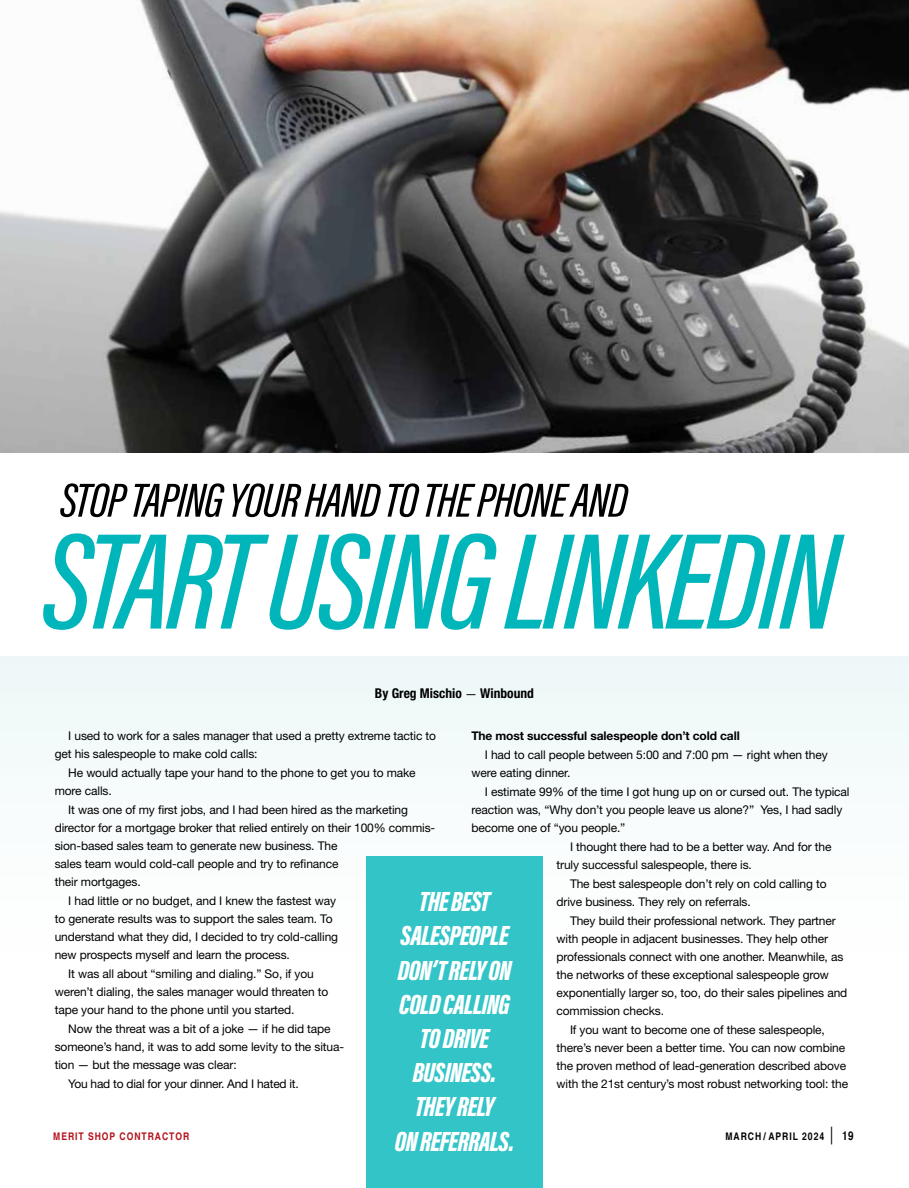
<style>
.page{position:relative;width:909px;height:1188px;background:#fff}
.page>*{position:absolute;margin:0;border:0;box-sizing:border-box;transform-origin:0 0}
.t1{font:italic 500 140.55px "Acumin Pro Extra Cond";letter-spacing:-.03em;color:#00b6ba;scale:1.1 1}
.t2{font:italic 500 49.2px "Acumin Pro Extra Cond";letter-spacing:-.02em;color:#000;scale:1.1 1}
.t3{font:italic 900 28.5px/34.2px "Acumin Pro Extra Cond";letter-spacing:-.02em;color:#fff;text-align:center}
.t4{font:700 condensed 13.5px "Helvetica Neue LT Std";color:#000}
.t5{font:12px/18px "Helvetica Neue LT Std";letter-spacing:-.01em;color:#000}
.t6{font:700 12px "Helvetica Neue LT Std";letter-spacing:-.01em;color:#000}
.t7{font:700 condensed 10.5px "Helvetica";letter-spacing:.09em;color:#b5121b}
.t8{font:700 condensed 10.5px "Helvetica";letter-spacing:.09em;color:#000}
.s1{font-weight:400;font-stretch:normal;font-size:12px}
.s2{font-size:17.7px}
.s3{font-size:12px}
</style>
<div class="page">
<div style="left:0;top:0;width:909px;height:1188px;background:linear-gradient(to right,#f9fcfc,#f9fcfc)"></div>
<img style="left:0;top:0;width:909px;height:453px">
<div style="left:0;top:453px;width:909px;height:203px;background:#fff"></div>
<div style="left:366px;top:856px;width:177px;height:332px;background:#33c4c7"></div>
<h2 class="t2" style="left:60px;top:470px;width:517px">STOP TAPING YOUR HAND TO THE PHONE AND</h2>
<h1 class="t1" style="left:43px;top:496px;width:725px">START USING LINKEDIN</h1>
<p class="t4" style="left:375px;top:685px;width:161px">By Greg Mischio <span class="s1">—</span> Winbound</p>
<p class="t5" style="left:68px;top:726px;width:369px">I used to work for a sales manager that used a pretty extreme tactic to</p>
<p class="t5" style="left:55px;top:744px;width:204px">get his salespeople to make cold calls:</p>
<p class="t5" style="left:68px;top:763px;width:349px">He would actually tape your hand to the phone to get you to make</p>
<p class="t5" style="left:55px;top:781px;width:59px">more calls.</p>
<p class="t5" style="left:68px;top:800px;width:341px">It was one of my first jobs, and I had been hired as the marketing</p>
<p class="t5" style="left:55px;top:818px;width:382px">director for a mortgage broker that relied entirely on their 100% commis-</p>
<p class="t5" style="left:55px;top:836px;width:284px">sion-based sales team to generate new business. The</p>
<p class="t5" style="left:55px;top:854px;width:285px">sales team would cold-call people and try to refinance</p>
<p class="t5" style="left:55px;top:872px;width:87px">their mortgages.</p>
<p class="t5" style="left:68px;top:891px;width:269px">I had little or no budget, and I knew the fastest way</p>
<p class="t5" style="left:55px;top:909px;width:279px">to generate results was to support the sales team. To</p>
<p class="t5" style="left:55px;top:927px;width:285px">understand what they did, I decided to try cold-calling</p>
<p class="t5" style="left:55px;top:945px;width:237px">new prospects myself and learn the process.</p>
<p class="t5" style="left:68px;top:964px;width:247px">It was all about “smiling and dialing.” So, if you</p>
<p class="t5" style="left:55px;top:982px;width:275px">weren’t dialing, the sales manager would threaten to</p>
<p class="t5" style="left:55px;top:1000px;width:241px">tape your hand to the phone until you started.</p>
<p class="t5" style="left:68px;top:1019px;width:264px">Now the threat was a bit of a joke — if he did tape</p>
<p class="t5" style="left:55px;top:1037px;width:291px">someone’s hand, it was to add some levity to the situa-</p>
<p class="t5" style="left:55px;top:1055px;width:183px">tion — but the message was clear:</p>
<p class="t5" style="left:68px;top:1074px;width:232px">You had to dial for your dinner. And I hated it.</p>
<p class="t6" style="left:471px;top:728px;width:270px">The most successful salespeople don’t cold call</p>
<p class="t5" style="left:471px;top:745px;width:358px;text-indent:14px">I had to call people between 5:00 and 7:00 pm — right when they were eating dinner.</p>
<p class="t5" style="left:485px;top:782px;width:366px">I estimate 99% of the time I got hung up on or cursed out. The typical</p>
<p class="t5" style="left:471px;top:800px;width:373px">reaction was, “Why don’t you people leave us alone?” Yes, I had sadly</p>
<p class="t5" style="left:471px;top:818px;width:156px">become one of “you people.”</p>
<p class="t5" style="left:570px;top:837px;width:263px">I thought there had to be a better way. And for the</p>
<p class="t5" style="left:557px;top:855px;width:197px">truly successful salespeople, there is.</p>
<p class="t5" style="left:570px;top:874px;width:258px">The best salespeople don’t rely on cold calling to</p>
<p class="t5" style="left:557px;top:892px;width:196px">drive business. They rely on referrals.</p>
<p class="t5" style="left:570px;top:911px;width:267px">They build their professional network. They partner</p>
<p class="t5" style="left:557px;top:929px;width:273px">with people in adjacent businesses. They help other</p>
<p class="t5" style="left:557px;top:947px;width:288px">professionals connect with one another. Meanwhile, as</p>
<p class="t5" style="left:557px;top:965px;width:274px">the networks of these exceptional salespeople grow</p>
<p class="t5" style="left:557px;top:983px;width:292px">exponentially larger so, too, do their sales pipelines and</p>
<p class="t5" style="left:557px;top:1001px;width:109px">commission checks.</p>
<p class="t5" style="left:570px;top:1020px;width:256px">If you want to become one of these salespeople,</p>
<p class="t5" style="left:557px;top:1038px;width:290px">there’s never been a better time. You can now combine</p>
<p class="t5" style="left:557px;top:1056px;width:291px">the proven method of lead-generation described above</p>
<p class="t5" style="left:557px;top:1074px;width:293px">with the 21st century’s most robust networking tool: the</p>
<h3 class="t3" style="left:395px;top:884px;width:121px">THE BEST<br>SALESPEOPLE<br>DON’T RELY ON<br>COLD CALLING<br>TO DRIVE<br>BUSINESS.<br>THEY RELY<br>ON REFERRALS.</h3>
<p class="t7" style="left:53px;top:1130px;width:138px">MERIT SHOP CONTRACTOR</p>
<p class="t8" style="left:725px;top:1130px;width:130px">MARCH / APRIL 2024 <span class="s2">|</span> <span class="s3">19</span></p>
</div>
